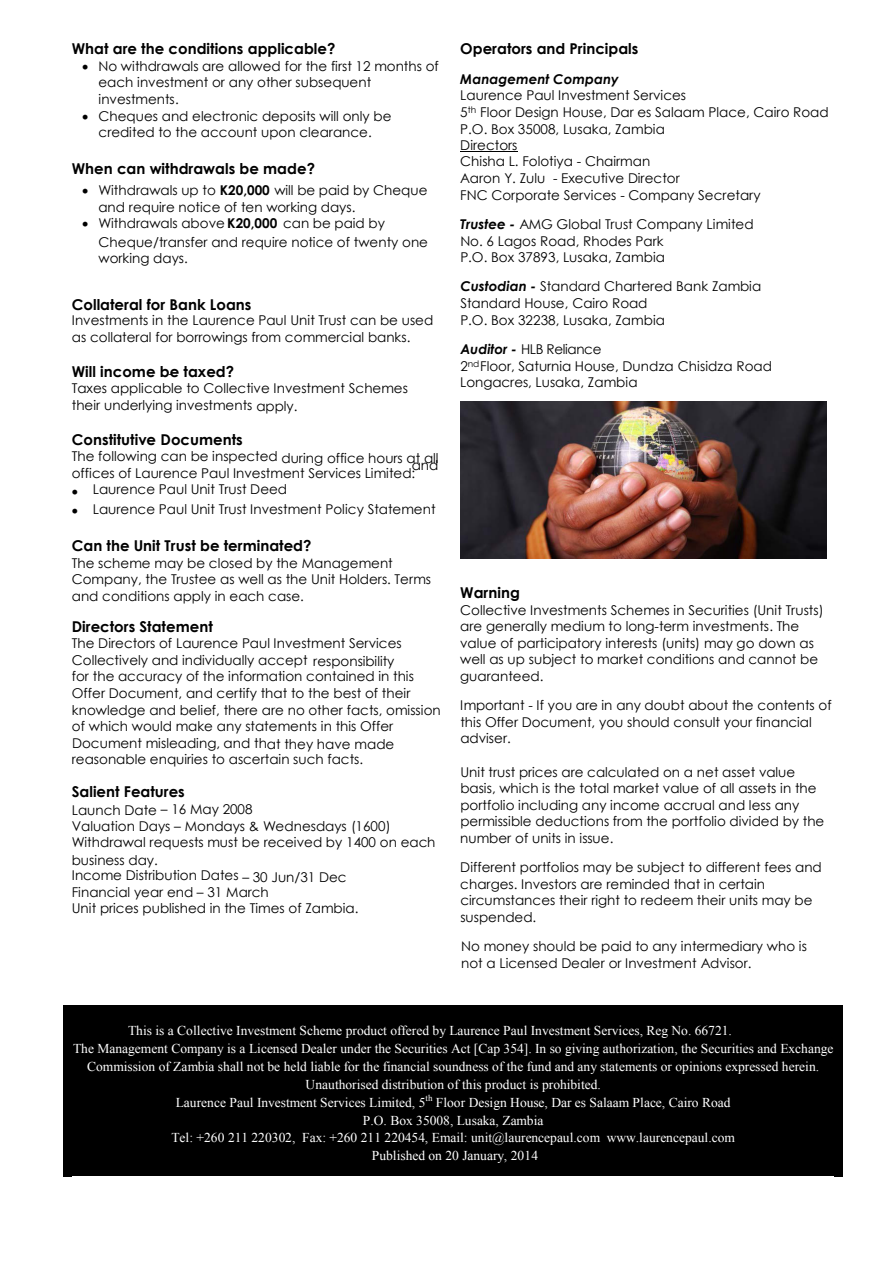
<style>
.page{position:relative;width:893px;height:1263px;background:#fff}
.page>*{position:absolute;margin:0;border:0;box-sizing:border-box;transform-origin:0 0}
.t1{font:700 15px "Century Gothic";color:#000}
.t2{font:13.5px/16.5px "Century Gothic";color:#000}
.t3{font:13.5px "Times New Roman";color:#fff}
.t4{font:italic 700 13.5px "Century Gothic";color:#000}
.s1{font-weight:700}
.s2{font-weight:700;font-style:italic}
</style>
<div class="page">
<hr style="left:460px;top:151px;width:57px;height:1px;background:#000">
<div style="left:64px;top:1005px;width:8px;height:171px;background:#000"></div>
<div style="left:835px;top:1005px;width:8px;height:171px;background:#000"></div>
<div style="left:72px;top:1005px;width:763px;height:18px;background:#000"></div>
<div style="left:72px;top:1023px;width:763px;height:18px;background:#000"></div>
<div style="left:72px;top:1041px;width:763px;height:18px;background:#000"></div>
<div style="left:72px;top:1059px;width:763px;height:17px;background:#000"></div>
<div style="left:72px;top:1076px;width:763px;height:18px;background:#000"></div>
<div style="left:72px;top:1094px;width:763px;height:18px;background:#000"></div>
<div style="left:72px;top:1112px;width:763px;height:18px;background:#000"></div>
<div style="left:72px;top:1130px;width:763px;height:18px;background:#000"></div>
<div style="left:72px;top:1148px;width:763px;height:18px;background:#000"></div>
<div style="left:72px;top:1166px;width:763px;height:10px;background:#000"></div>
<img style="left:460px;top:401px;width:367px;height:157px">
<p class="t1" style="left:72px;top:39px;width:265px">What are the conditions applicable?</p>
<p class="t2" style="left:98px;top:57px;width:342px;text-indent:-16px">• No withdrawals are allowed for the first 12 months of each investment or any other subsequent investments.</p>
<p class="t2" style="left:82px;top:107px;width:311px;text-align:center">• Cheques and electronic deposits will only be credited to the account upon clearance.</p>
<p class="t1" style="left:72px;top:159px;width:245px">When can withdrawals be made?</p>
<p class="t2" style="left:98px;top:182px;width:331px;text-indent:-16px">• Withdrawals up to <span class="s1">K20,000</span> will be paid by Cheque and require notice of ten working days.</p>
<p class="t2" style="left:99px;top:214px;width:331px;line-height:18.6px;text-indent:-16px">• Withdrawals above <span class="s1">K20,000</span> can be paid by<br>Cheque/transfer and require notice of twenty one</p>
<p class="t2" style="left:99px;top:250px;width:91px">working days.</p>
<p class="t1" style="left:72px;top:295px;width:181px">Collateral for Bank Loans</p>
<p class="t2" style="left:72px;top:312px;width:363px">Investments in the Laurence Paul Unit Trust can be used as collateral for borrowings from commercial banks.</p>
<p class="t1" style="left:72px;top:362px;width:164px">Will income be taxed?</p>
<p class="t2" style="left:72px;top:380px;width:338px">Taxes applicable to Collective Investment Schemes</p>
<p class="t2" style="left:169px;top:364px;width:6px">-</p>
<p class="t2" style="left:72px;top:396px;width:227px">their underlying investments apply.</p>
<p class="t1" style="left:72px;top:430px;width:173px">Constitutive Documents</p>
<p class="t2" style="left:72px;top:448px;width:368px">The following can be inspected during office hours at all offices of Laurence Paul Investment Services Limited:</p>
<p class="t2" style="left:72px;top:481px;width:217px">• Laurence Paul Unit Trust Deed</p>
<p class="t2" style="left:72px;top:500px;width:365px">• Laurence Paul Unit Trust Investment Policy Statement</p>
<p class="t1" style="left:72px;top:536px;width:241px">Can the Unit Trust be terminated?</p>
<p class="t2" style="left:72px;top:554px;width:361px">The scheme may be closed by the Management<br>Company, the Trustee as well as the Unit Holders. Terms and conditions apply in each case.</p>
<p class="t1" style="left:72px;top:617px;width:143px">Directors Statement</p>
<p class="t2" style="left:72px;top:635px;width:370px">The Directors of Laurence Paul Investment Services Collectively and individually accept responsibility<br>for the accuracy of the information contained in this Offer Document, and certify that to the best of their knowledge and belief, there are no other facts, omission of which would make any statements in this Offer Document misleading, and that they have made reasonable enquiries to ascertain such facts.</p>
<p class="t1" style="left:72px;top:782px;width:115px">Salient Features</p>
<p class="t2" style="left:72px;top:801px;width:365px">Launch Date – 16 May 2008<br>Valuation Days – Mondays &amp; Wednesdays (1600)<br>Withdrawal requests must be received by 1400 on each</p>
<p class="t2" style="left:72px;top:852px;width:276px;line-height:15px">business day.<br>Income Distribution Dates – 30 Jun/31 Dec</p>
<p class="t2" style="left:72px;top:883px;width:288px">Financial year end – 31 March<br>Unit prices published in the Times of Zambia.</p>
<p class="t2" style="left:412px;top:456px;width:28px">and</p>
<p class="t1" style="left:460px;top:39px;width:180px">Operators and Principals</p>
<p class="t4" style="left:460px;top:70px;width:160px">Management Company</p>
<p class="t2" style="left:460px;top:87px;width:370px">Laurence Paul Investment Services<br>5<sup>th</sup> Floor Design House, Dar es Salaam Place, Cairo Road P.O. Box 35008, Lusaka, Zambia<br>Directors<br>Chisha L. Folotiya - Chairman<br>Aaron Y. Zulu - Executive Director<br>FNC Corporate Services - Company Secretary</p>
<p class="t2" style="left:460px;top:215px;width:295px"><span class="s2">Trustee -</span> AMG Global Trust Company Limited<br>No. 6 Lagos Road, Rhodes Park<br>P.O. Box 37893, Lusaka, Zambia</p>
<p class="t2" style="left:460px;top:278px;width:302px"><span class="s2">Custodian -</span> Standard Chartered Bank Zambia<br>Standard House, Cairo Road<br>P.O. Box 32238, Lusaka, Zambia</p>
<p class="t2" style="left:460px;top:340px;width:313px"><span class="s2">Auditor -</span> HLB Reliance<br>2<sup>nd</sup>Floor, Saturnia House, Dundza Chisidza Road<br>Longacres, Lusaka, Zambia</p>
<p class="t1" style="left:460px;top:583px;width:61px">Warning</p>
<p class="t2" style="left:460px;top:601px;width:365px">Collective Investments Schemes in Securities (Unit Trusts) are generally medium to long-term investments. The value of participatory interests (units) may go down as well as up subject to market conditions and cannot be guaranteed.</p>
<p class="t2" style="left:460px;top:697px;width:373px">Important - If you are in any doubt about the contents of this Offer Document, you should consult your financial adviser.</p>
<p class="t2" style="left:460px;top:763px;width:366px">Unit trust prices are calculated on a net asset value basis, which is the total market value of all assets in the portfolio including any income accrual and less any permissible deductions from the portfolio divided by the number of units in issue.</p>
<p class="t2" style="left:460px;top:858px;width:363px">Different portfolios may be subject to different fees and charges. Investors are reminded that in certain circumstances their right to redeem their units may be suspended.</p>
<p class="t2" style="left:461px;top:938px;width:347px">No money should be paid to any intermediary who is not a Licensed Dealer or Investment Advisor.</p>
<p class="t3" style="left:128px;top:1023px;width:605px">This is a Collective Investment Scheme product offered by Laurence Paul Investment Services, Reg No. 66721.</p>
<p class="t3" style="left:73px;top:1041px;width:762px">The Management Company is a Licensed Dealer under the Securities Act [Cap 354]. In so giving authorization, the Securities and Exchange</p>
<p class="t3" style="left:87px;top:1059px;width:734px">Commission of Zambia shall not be held liable for the financial soundness of the fund and any statements or opinions expressed herein.</p>
<p class="t3" style="left:306px;top:1077px;width:297px">Unauthorised distribution of this product is prohibited.</p>
<p class="t3" style="left:176px;top:1094px;width:556px">Laurence Paul Investment Services Limited, 5<sup>th</sup> Floor Design House, Dar es Salaam Place, Cairo Road</p>
<p class="t3" style="left:363px;top:1112px;width:182px">P.O. Box 35008, Lusaka, Zambia</p>
<p class="t3" style="left:172px;top:1130px;width:565px">Tel: +260 211 220302, Fax: +260 211 220454, Email: unit@laurencepaul.com www.laurencepaul.com</p>
<p class="t3" style="left:372px;top:1148px;width:168px">Published on 20 January, 2014</p>
</div>
